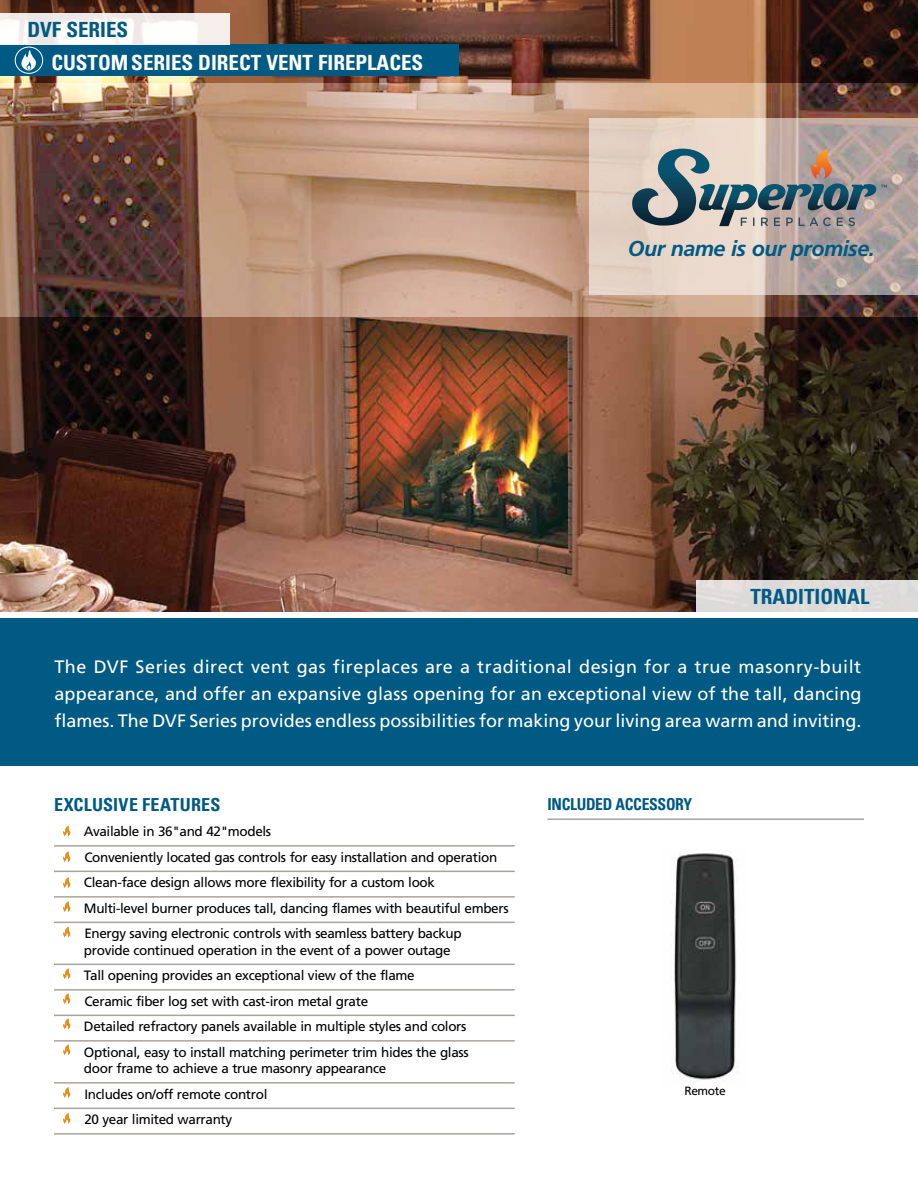
<style>
.page{position:relative;width:918px;height:1188px;background:#fff}
.page>*{position:absolute;margin:0;border:0;box-sizing:border-box;transform-origin:0 0}
.t1{font:italic 700 21.6px "Frutiger LT Std";letter-spacing:-.025em;color:#005a84}
.t2{font:21px "Univers Com 67 Bold Cond";color:#fff}
.t3{font:21px "Univers Com 67 Bold Cond";color:#005a84}
.t4{font:18px/27px "Frutiger LT Std";color:#fff;text-align:justify}
.t5{font:18px "Univers Com 67 Bold Cond";letter-spacing:.015em;color:#005a84}
.t6{font:16.5px "Univers Com 67 Bold Cond";letter-spacing:-.02em;color:#005a84;scale:.95 1}
.t7{font:13.5px/25.5px "Frutiger LT Std";letter-spacing:-.025em;color:#000}
.t8{font:12px "Frutiger LT Std";letter-spacing:-.03em;color:#000}
</style>
<div class="page">
<img style="left:0;top:0;width:918px;height:612px">
<img style="left:0;top:83px;width:918px;height:234px">
<div style="left:0;top:45px;width:459px;height:31px;background:#005a84"></div>
<div style="left:0;top:618px;width:918px;height:148px;background:#005a84"></div>
<svg style="left:589px;top:119px;width:329px;height:176px;background:#cebeb4"></svg>
<svg style="left:632px;top:149px;width:255px;height:77px;background:#959796"></svg>
<div style="left:0;top:14px;width:230px;height:31px;background:linear-gradient(to right,#f7f5f3,#f9f5f2)"></div>
<svg style="left:15px;top:47px;width:28px;height:27px"></svg>
<div style="left:697px;top:581px;width:221px;height:31px;background:#dddbda"></div>
<svg style="left:63px;top:826px;width:8px;height:11px"></svg>
<svg style="left:63px;top:851px;width:8px;height:11px"></svg>
<svg style="left:63px;top:877px;width:8px;height:11px"></svg>
<svg style="left:63px;top:901px;width:8px;height:11px"></svg>
<svg style="left:63px;top:927px;width:8px;height:11px"></svg>
<svg style="left:63px;top:968px;width:8px;height:11px"></svg>
<svg style="left:63px;top:993px;width:8px;height:11px"></svg>
<svg style="left:63px;top:1018px;width:8px;height:12px"></svg>
<svg style="left:63px;top:1087px;width:8px;height:11px"></svg>
<svg style="left:63px;top:1044px;width:8px;height:12px"></svg>
<svg style="left:63px;top:1113px;width:8px;height:11px"></svg>
<img style="left:672px;top:851px;width:65px;height:229px">
<hr style="left:548px;top:818px;width:316px;height:2px;background:#aca39b">
<hr style="left:54px;top:845px;width:461px;height:2px;background:#aca39b">
<hr style="left:54px;top:871px;width:461px;height:1px;background:#aca39b">
<hr style="left:54px;top:896px;width:461px;height:2px;background:#aca39b">
<hr style="left:54px;top:922px;width:461px;height:1px;background:#aca39b">
<hr style="left:54px;top:964px;width:461px;height:1px;background:#aca39b">
<hr style="left:54px;top:989px;width:461px;height:2px;background:#aca39b">
<hr style="left:54px;top:1015px;width:461px;height:1px;background:#aca39b">
<hr style="left:54px;top:1040px;width:461px;height:2px;background:#aca39b">
<hr style="left:54px;top:1082px;width:461px;height:2px;background:#aca39b">
<hr style="left:54px;top:1108px;width:461px;height:1px;background:#aca39b">
<hr style="left:54px;top:1133px;width:461px;height:2px;background:#aca39b">
<h2 class="t3" style="left:27px;top:17px;width:102px">DVF SERIES</h2>
<h2 class="t2" style="left:51px;top:50px;width:373px">CUSTOM SERIES DIRECT VENT FIREPLACES</h2>
<h1 class="t1" style="left:628px;top:236px;width:248px">Our name is our promise.</h1>
<h2 class="t3" style="left:750px;top:584px;width:121px">TRADITIONAL</h2>
<p class="t4" style="left:54px;top:653px;width:809px">The DVF Series direct vent gas fireplaces are a traditional design for a true masonry-built appearance, and offer an expansive glass opening for an exceptional view of the tall, dancing flames. The DVF Series provides endless possibilities for making your living area warm and inviting.</p>
<h3 class="t5" style="left:54px;top:793px;width:168px">EXCLUSIVE FEATURES</h3>
<p class="t6" style="left:548px;top:794px;width:154px">INCLUDED ACCESSORY</p>
<p class="t7" style="left:84px;top:819px;width:426px">Available in 36"and 42"models<br>Conveniently located gas controls for easy installation and operation Clean-face design allows more flexibility for a custom look<br>Multi-level burner produces tall, dancing flames with beautiful embers Energy saving electronic controls with seamless battery backup</p>
<p class="t7" style="left:84px;top:937px;width:386px">provide continued operation in the event of a power outage Tall opening provides an exceptional view of the flame<br>Ceramic fiber log set with cast-iron metal grate<br>Detailed refractory panels available in multiple styles and colors Optional, easy to install matching perimeter trim hides the glass</p>
<p class="t7" style="left:84px;top:1056px;width:304px">door frame to achieve a true masonry appearance<br>Includes on/off remote control<br>20 year limited warranty</p>
<p class="t8" style="left:684px;top:1083px;width:43px">Remote</p>
</div>
